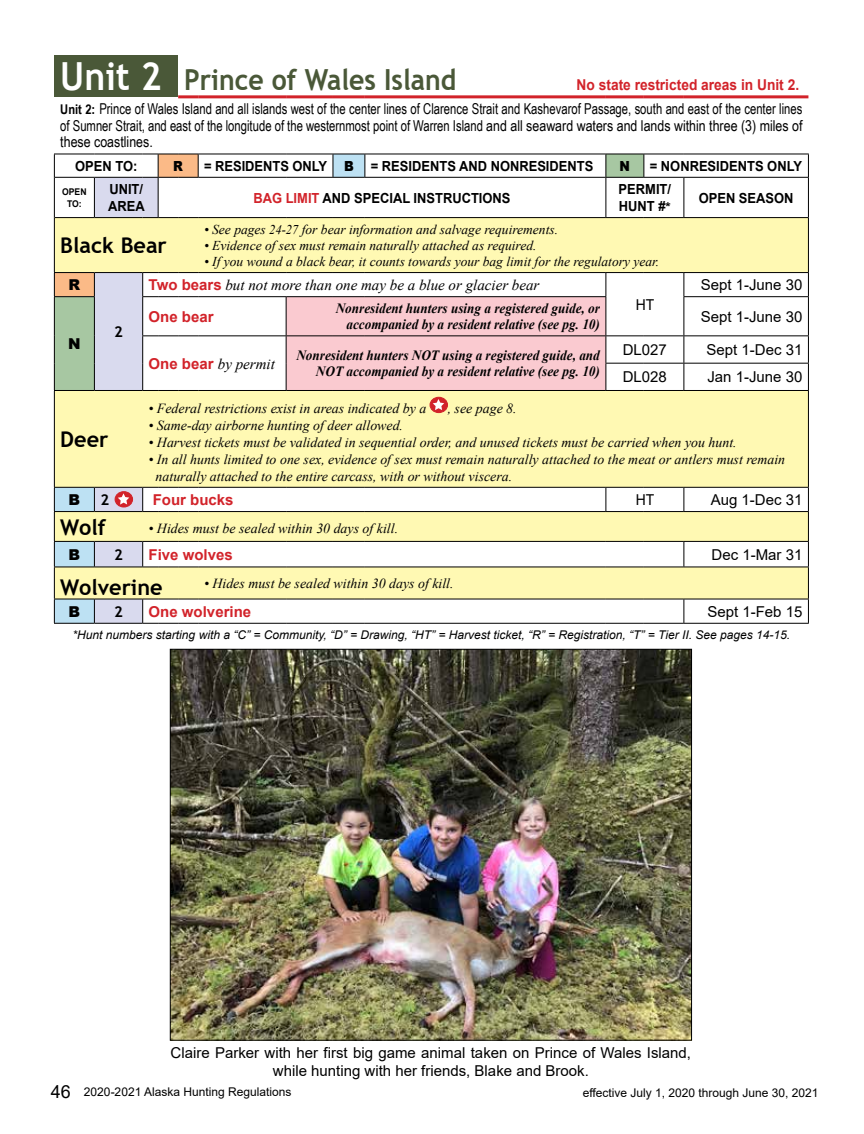
<style>
.page{position:relative;width:864px;height:1134px;background:#fff}
.page>*{position:absolute;margin:0;border:0;box-sizing:border-box;transform-origin:0 0}
.t1{font:700 29.1px "Trebuchet MS";color:#4a5838;scale:.92 1}
.t2{font:700 21.75px "Trebuchet MS";color:#000}
.t3{font:15px/16.5px "Arial Narrow";color:#000;text-align:justify;scale:.92 1}
.t4{font:15px/18px "Arial";color:#000;text-align:center}
.t5{font:italic 15px "Times New Roman";color:#000}
.t6{font:700 15px "Arial";color:#d2232a}
.t7{font:700 15px "Arial";color:#d2232a;scale:.92 1}
.t8{font:900 15px "Arial";color:#000}
.t9{font:700 15px "Trebuchet MS";color:#000}
.t10{font:15px "Arial";color:#000;scale:.93 1}
.t11{font:italic 700 14.1px/16.4px "Times New Roman";color:#000;text-align:right;scale:.93 1}
.t12{font:italic 13.95px/17px "Times New Roman";color:#000}
.t13{font:700 13.95px/17px "Arial";color:#000;scale:.93 1}
.t14{font:900 13.95px "Arial";color:#000;scale:.9 1}
.t15{font:italic 13.5px "Times New Roman";color:#000}
.t16{font:italic 12px "Arial";color:#000}
.t17{font:12px "Arial";color:#000}
.t18{font:700 9.3px/12.3px "Arial";color:#000;text-align:center;scale:.93 1}
.s1{font-size:38.7px;color:#fff}
.s2{font-weight:700;font-size:13.35px}
.s3{font-weight:900}
.s4{color:#d2232a}
.s5{font-size:12.3px}
.s6{font-size:13.35px}
.s7{font-family:"Arial";font-weight:700;font-style:normal;color:#d2232a}
.s8{font-size:18px}
</style>
<div class="page">
<div style="left:54px;top:55px;width:124px;height:42px;background:#4a5838"></div>
<svg style="left:791px;top:218px;width:17px;height:381px;fill:#fff9b3"></svg>
<hr style="left:808px;top:218px;width:1px;height:54px;background:#000">
<hr style="left:808px;top:177px;width:1px;height:41px;background:#000">
<hr style="left:684px;top:217px;width:124px;height:1px;background:#000">
<hr style="left:684px;top:154px;width:125px;height:1px;background:#000">
<hr style="left:684px;top:177px;width:124px;height:1px;background:#000">
<svg style="left:808px;top:154px;width:1px;height:23px"></svg>
<hr style="left:684px;top:272px;width:125px;height:1px;background:#000">
<svg style="left:808px;top:273px;width:1px;height:23px"></svg>
<hr style="left:684px;top:296px;width:125px;height:1px;background:#000">
<hr style="left:808px;top:297px;width:1px;height:38px;background:#000">
<svg style="left:808px;top:336px;width:1px;height:54px"></svg>
<hr style="left:684px;top:511px;width:125px;height:1px;background:#000">
<hr style="left:684px;top:541px;width:125px;height:1px;background:#000">
<svg style="left:808px;top:488px;width:1px;height:79px"></svg>
<svg style="left:808px;top:600px;width:1px;height:23px"></svg>
<hr style="left:684px;top:623px;width:125px;height:1px;background:#000">
<hr style="left:684px;top:567px;width:125px;height:1px;background:#000">
<hr style="left:808px;top:567px;width:1px;height:32px;background:#000">
<hr style="left:684px;top:599px;width:125px;height:1px;background:#000">
<hr style="left:684px;top:335px;width:125px;height:1px;background:#000">
<hr style="left:684px;top:363px;width:125px;height:1px;background:#000">
<hr style="left:684px;top:390px;width:125px;height:1px;background:#000">
<hr style="left:808px;top:391px;width:1px;height:96px;background:#000">
<hr style="left:684px;top:487px;width:125px;height:1px;background:#000">
<hr style="left:178px;top:95px;width:20px;height:3px;background:#d2232a">
<hr style="left:198px;top:95px;width:88px;height:3px;background:#d2232a">
<hr style="left:286px;top:95px;width:47px;height:3px;background:#d2232a">
<hr style="left:333px;top:95px;width:32px;height:3px;background:#d2232a">
<hr style="left:365px;top:95px;width:241px;height:3px;background:#d2232a">
<hr style="left:606px;top:95px;width:38px;height:3px;background:#d2232a">
<hr style="left:644px;top:95px;width:40px;height:3px;background:#d2232a">
<hr style="left:684px;top:95px;width:124px;height:3px;background:#d2232a">
<svg style="left:54px;top:154px;width:737px;height:521px"></svg>
<img style="left:172px;top:651px;width:518px;height:388px">
<h1 class="t1" style="left:60px;top:62px;width:432px"><span class="s1">Unit 2</span> Prince of Wales Island</h1>
<p class="t7" style="left:577px;top:74px;width:243px">No state restricted areas in Unit 2.</p>
<p class="t3" style="left:60px;top:100px;width:808px"><span class="s2">Unit 2:</span> Prince of Wales Island and all islands west of the center lines of Clarence Strait and Kashevarof Passage, south and east of the center lines of Sumner Strait, and east of the longitude of the westernmost point of Warren Island and all seaward waters and lands within three (3) miles of these coastlines.</p>
<p class="t13" style="left:75px;top:157px;width:68px">OPEN TO:</p>
<p class="t14" style="left:173px;top:156px;width:12px">R</p>
<p class="t13" style="left:204px;top:157px;width:420px">= RESIDENTS ONLY <span class="s3">B</span> = RESIDENTS AND NONRESIDENTS</p>
<p class="t14" style="left:620px;top:156px;width:13px">N</p>
<p class="t13" style="left:650px;top:157px;width:165px">= NONRESIDENTS ONLY</p>
<p class="t18" style="left:62px;top:185px;width:28px">OPEN<br>TO:</p>
<p class="t13" style="left:108px;top:181px;width:41px">UNIT/<br>AREA</p>
<p class="t13" style="left:253px;top:189px;width:278px"><span class="s4">BAG LIMIT</span> AND SPECIAL INSTRUCTIONS</p>
<p class="t13" style="left:619px;top:181px;width:58px">PERMIT/<br>HUNT #<span class="s5">*</span></p>
<p class="t13" style="left:699px;top:189px;width:103px">OPEN SEASON</p>
<h2 class="t2" style="left:60px;top:232px;width:108px">Black Bear</h2>
<p class="t15" style="left:204px;top:220px;width:355px">• See pages <span class="s6">24-27</span> for bear information and salvage requirements.</p>
<p class="t15" style="left:204px;top:236px;width:334px">• Evidence of sex must remain naturally attached as required.</p>
<p class="t15" style="left:204px;top:252px;width:457px">• If you wound a black bear, it counts towards your bag limit for the regulatory year.</p>
<p class="t8" style="left:69px;top:274px;width:13px">R</p>
<p class="t8" style="left:68px;top:333px;width:14px">N</p>
<p class="t9" style="left:114px;top:322px;width:10px">2</p>
<h2 class="t2" style="left:60px;top:426px;width:50px">Deer</h2>
<p class="t5" style="left:149px;top:275px;width:392px"><span class="s7">Two bears</span> but not more than one may be a blue or glacier bear</p>
<p class="t4" style="left:701px;top:276px;width:103px">Sept 1-June 30</p>
<p class="t10" style="left:636px;top:294px;width:21px">HT</p>
<p class="t6" style="left:149px;top:306px;width:67px">One bear</p>
<p class="t11" style="left:336px;top:300px;width:286px">Nonresident hunters using a registered guide, or accompanied by a resident relative (see pg. 10)</p>
<p class="t4" style="left:701px;top:307px;width:103px">Sept 1-June 30</p>
<p class="t5" style="left:149px;top:353px;width:128px"><span class="s7">One bear</span> by permit</p>
<p class="t11" style="left:296px;top:346px;width:328px">Nonresident hunters NOT using a registered guide, and<br>NOT accompanied by a resident relative (see pg. 10)</p>
<p class="t4" style="left:623px;top:341px;width:46px">DL027</p>
<p class="t4" style="left:707px;top:341px;width:97px">Sept 1-Dec 31</p>
<p class="t4" style="left:623px;top:368px;width:46px">DL028</p>
<p class="t4" style="left:707px;top:368px;width:97px">Jan 1-June 30</p>
<p class="t12" style="left:149px;top:399px;width:279px">• Federal restrictions exist in areas indicated by a</p>
<p class="t12" style="left:448px;top:399px;width:71px">, see page 8.</p>
<p class="t12" style="left:149px;top:416px;width:256px">• Same-day airborne hunting of deer allowed.</p>
<p class="t12" style="left:149px;top:433px;width:590px">• Harvest tickets must be validated in sequential order, and unused tickets must be carried when you hunt.</p>
<p class="t12" style="left:156px;top:450px;width:631px;text-indent:-7px">• In all hunts limited to one sex, evidence of sex must remain naturally attached to the meat or antlers must remain naturally attached to the entire carcass, with or without viscera.</p>
<p class="t8" style="left:69px;top:489px;width:13px">B</p>
<p class="t9" style="left:100px;top:490px;width:10px">2</p>
<p class="t6" style="left:153px;top:489px;width:82px">Four bucks</p>
<p class="t10" style="left:636px;top:489px;width:21px">HT</p>
<p class="t4" style="left:711px;top:491px;width:93px">Aug 1-Dec 31</p>
<h2 class="t2" style="left:60px;top:513px;width:47px">Wolf</h2>
<p class="t12" style="left:149px;top:519px;width:251px">• Hides must be sealed within 30 days of kill.</p>
<p class="t8" style="left:69px;top:543px;width:13px">B</p>
<p class="t9" style="left:114px;top:545px;width:10px">2</p>
<p class="t6" style="left:149px;top:544px;width:86px">Five wolves</p>
<p class="t4" style="left:712px;top:545px;width:92px">Dec 1-Mar 31</p>
<h2 class="t2" style="left:60px;top:573px;width:104px">Wolverine</h2>
<p class="t12" style="left:204px;top:575px;width:251px">• Hides must be sealed within 30 days of kill.</p>
<p class="t8" style="left:69px;top:600px;width:13px">B</p>
<p class="t9" style="left:114px;top:602px;width:10px">2</p>
<p class="t6" style="left:149px;top:601px;width:104px">One wolverine</p>
<p class="t4" style="left:707px;top:602px;width:97px">Sept 1-Feb 15</p>
<p class="t16" style="left:73px;top:627px;width:719px">*Hunt numbers starting with a “C” = Community, “D” = Drawing, “HT” = Harvest ticket, “R” = Registration, “T” = Tier II. See pages 14-15.</p>
<p class="t4" style="left:171px;top:1043px;width:522px">Claire Parker with her first big game animal taken on Prince of Wales Island, while hunting with her friends, Blake and Brook.</p>
<p class="t17" style="left:51px;top:1083px;width:242px"><span class="s8">46</span> 2020-2021 Alaska Hunting Regulations</p>
<p class="t17" style="left:583px;top:1084px;width:237px">effective July 1, 2020 through June 30, 2021</p>
</div>
